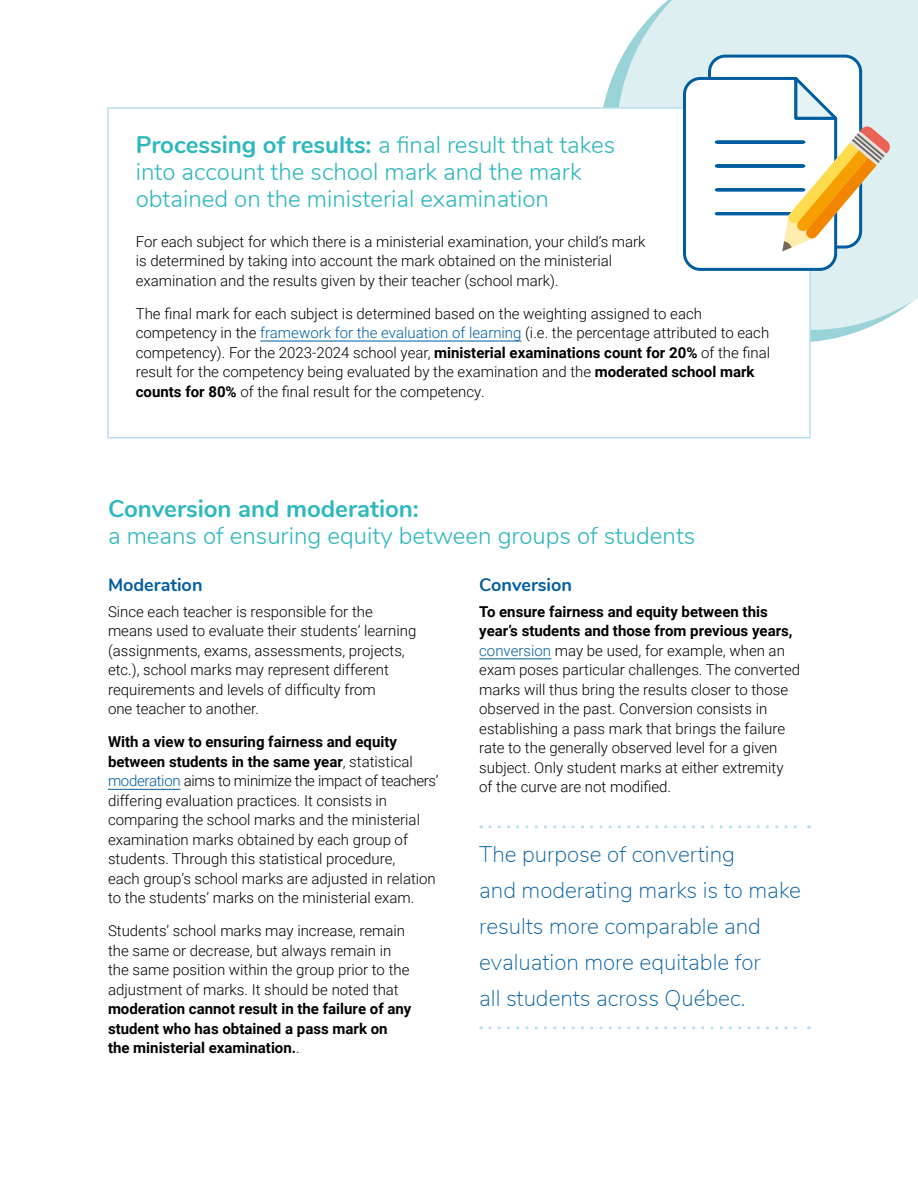
<style>
.page{position:relative;width:918px;height:1188px;background:#fff}
.page>*{position:absolute;margin:0;border:0;box-sizing:border-box;transform-origin:0 0}
.t1{font:300 24px/27px "Nunito";color:#2eb8be}
.t2{font:200 22.5px/36px "Nunito";color:#005ea0}
.t3{font:700 18px "Nunito";color:#005ea0}
.t4{font:300 15px/19.5px "Roboto";color:#000}
.s1{font-weight:700}
.s2{color:#005ea0}
</style>
<div class="page">
<svg style="left:617px;top:0;width:301px;height:330px;background:#ddeff1"></svg>
<div style="left:108px;top:108px;width:702px;height:330px;background:#fff"></div>
<hr style="left:260px;top:341px;width:262px;height:1px;background:#005ea0">
<div style="left:107px;top:107px;width:704px;height:332px;border:2px solid #b6e0ef"></div>
<hr style="left:108px;top:789px;width:72px;height:1px;background:#005ea0">
<hr style="left:479px;top:658px;width:72px;height:1px;background:#005ea0">
<svg style="left:490px;top:825px;width:319px;height:3px"></svg>
<svg style="left:490px;top:1026px;width:319px;height:3px"></svg>
<svg style="left:682px;top:53px;width:209px;height:219px"></svg>
<h2 class="t1" style="left:136px;top:130px;width:481px"><span class="s1">Processing of results:</span> a final result that takes into account the school mark and the mark obtained on the ministerial examination</h2>
<p class="t4" style="left:136px;top:231px;width:511px">For each subject for which there is a ministerial examination, your child’s mark is determined by taking into account the mark obtained on the ministerial examination and the results given by their teacher (school mark).</p>
<p class="t4" style="left:136px;top:303px;width:636px">The final mark for each subject is determined based on the weighting assigned to each competency in the <span class="s2">framework for the evaluation of learning</span> (i.e. the percentage attributed to each competency). For the 2023-2024 school year, <span class="s1">ministerial examinations count for 20%</span> of the final result for the competency being evaluated by the examination and the <span class="s1">moderated school mark counts for 80%</span> of the final result for the competency.</p>
<h2 class="t1" style="left:108px;top:494px;width:589px"><span class="s1">Conversion and moderation:<br></span>a means of ensuring equity between groups of students</h2>
<h3 class="t3" style="left:108px;top:571px;width:96px">Moderation</h3>
<p class="t4" style="left:108px;top:601px;width:310px">Since each teacher is responsible for the means used to evaluate their students’ learning (assignments, exams, assessments, projects, etc.), school marks may represent different requirements and levels of difficulty from<br>one teacher to another.</p>
<p class="t4" style="left:108px;top:732px;width:332px"><span class="s1">With a view to ensuring fairness and equity between students in the same year</span>, statistical <span class="s2">moderation</span> aims to minimize the impact of teachers’ differing evaluation practices. It consists in comparing the school marks and the ministerial examination marks obtained by each group of students. Through this statistical procedure,<br>each group’s school marks are adjusted in relation to the students’ marks on the ministerial exam.</p>
<p class="t4" style="left:108px;top:921px;width:305px">Students’ school marks may increase, remain the same or decrease, but always remain in the same position within the group prior to the adjustment of marks. It should be noted that <span class="s1">moderation cannot result in the failure of any student who has obtained a pass mark on the ministerial examination.</span>.</p>
<h3 class="t3" style="left:479px;top:571px;width:94px">Conversion</h3>
<p class="t4" style="left:479px;top:601px;width:322px"><span class="s1">To ensure fairness and equity between this year’s students and those from previous years, </span><span class="s2">conversion</span> may be used, for example, when an exam poses particular challenges. The converted marks will thus bring the results closer to those observed in the past. Conversion consists in establishing a pass mark that brings the failure rate to the generally observed level for a given subject. Only student marks at either extremity of the curve are not modified.</p>
<p class="t2" style="left:479px;top:835px;width:323px">The purpose of converting<br>and moderating marks is to make results more comparable and evaluation more equitable for<br>all students across Québec.</p>
</div>
